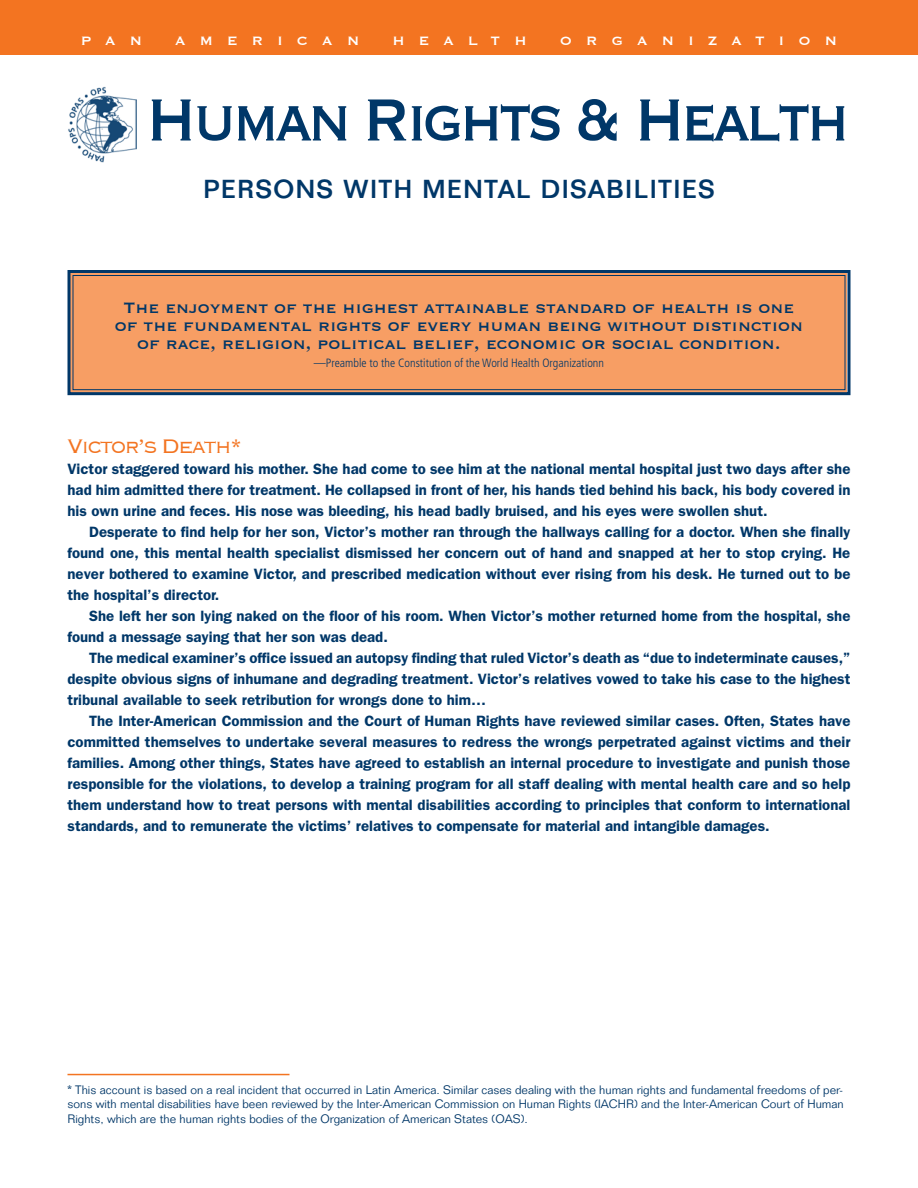
<style>
.page{position:relative;width:918px;height:1188px;background:#fff}
.page>*{position:absolute;margin:0;border:0;box-sizing:border-box;transform-origin:0 0}
.t1{font:78px "Copperplate";letter-spacing:-.07em;color:#003768;scale:.85 1}
.t2{font:500 25.5px "Folio";letter-spacing:.065em;color:#003768}
.t3{font:300 25.5px "Copperplate";letter-spacing:-.075em;color:#f37421}
.t4{font:19.5px/18px "Copperplate";color:#003768;text-align:center}
.t5{font:15.75px "Copperplate";letter-spacing:.9em;color:#fff}
.t6{font:600 15px/21px "Franklin Gothic";color:#003768;text-align:justify}
.t7{font:300 12px/14.4px "Folio";color:#003768;text-align:justify}
.t8{font:300 condensed 12px "Frutiger";color:#003768}
</style>
<div class="page">
<img style="left:68px;top:86px;width:69px;height:76px">
<hr style="left:68px;top:1074px;width:222px;height:1px;background:#f37421">
<svg style="left:67px;top:270px;width:784px;height:126px;background:#e89865"></svg>
<div style="left:72px;top:275px;width:774px;height:115px;border:1px solid #003768"></div>
<div style="left:0;top:0;width:918px;height:55px;background:#f37421"></div>
<p class="t5" style="left:81px;top:31px;width:63px">PAN</p>
<p class="t5" style="left:175px;top:31px;width:186px">AMERICAN</p>
<p class="t5" style="left:392px;top:31px;width:136px">HEALTH</p>
<p class="t5" style="left:560px;top:31px;width:279px">ORGANIZATION</p>
<h1 class="t1" style="left:146px;top:69px;width:831px">Human Rights &amp; Health</h1>
<h2 class="t2" style="left:204px;top:174px;width:512px">PERSONS WITH MENTAL DISABILITIES</h2>
<h3 class="t4" style="left:115px;top:298px;width:690px">The enjoyment of the highest attainable standard of health is one of the fundamental rights of every human being without distinction of race, religion, political belief, economic or social condition.</h3>
<p class="t8" style="left:314px;top:356px;width:292px">—Preamble to the Constitution of the World Health Organizationn</p>
<h2 class="t3" style="left:68px;top:429px;width:177px">Victor’s Death*</h2>
<p class="t6" style="left:68px;top:458px;width:785px">Victor staggered toward his mother. She had come to see him at the national mental hospital just two days after she had him admitted there for treatment. He collapsed in front of her, his hands tied behind his back, his body covered in his own urine and feces. His nose was bleeding, his head badly bruised, and his eyes were swollen shut.</p>
<p class="t6" style="left:68px;top:521px;width:785px;text-indent:22px">Desperate to find help for her son, Victor’s mother ran through the hallways calling for a doctor. When she finally found one, this mental health specialist dismissed her concern out of hand and snapped at her to stop crying. He never bothered to examine Victor, and prescribed medication without ever rising from his desk. He turned out to be the hospital’s director.</p>
<p class="t6" style="left:68px;top:605px;width:785px;text-indent:22px">She left her son lying naked on the floor of his room. When Victor’s mother returned home from the hospital, she found a message saying that her son was dead.</p>
<p class="t6" style="left:68px;top:647px;width:784px;text-indent:22px">The medical examiner’s office issued an autopsy finding that ruled Victor’s death as “due to indeterminate causes,” despite obvious signs of inhumane and degrading treatment. Victor’s relatives vowed to take his case to the highest tribunal available to seek retribution for wrongs done to him…</p>
<p class="t6" style="left:68px;top:710px;width:785px;text-indent:22px">The Inter-American Commission and the Court of Human Rights have reviewed similar cases. Often, States have committed themselves to undertake several measures to redress the wrongs perpetrated against victims and their families. Among other things, States have agreed to establish an internal procedure to investigate and punish those responsible for the violations, to develop a training program for all staff dealing with mental health care and so help them understand how to treat persons with mental disabilities according to principles that conform to international standards, and to remunerate the victims’ relatives to compensate for material and intangible damages.</p>
<p class="t7" style="left:68px;top:1083px;width:778px">* This account is based on a real incident that occurred in Latin America. Similar cases dealing with the human rights and fundamental freedoms of per&shy;sons with mental disabilities have been reviewed by the Inter-American Commission on Human Rights (IACHR) and the Inter-American Court of Human Rights, which are the human rights bodies of the Organization of American States (OAS).</p>
</div>
